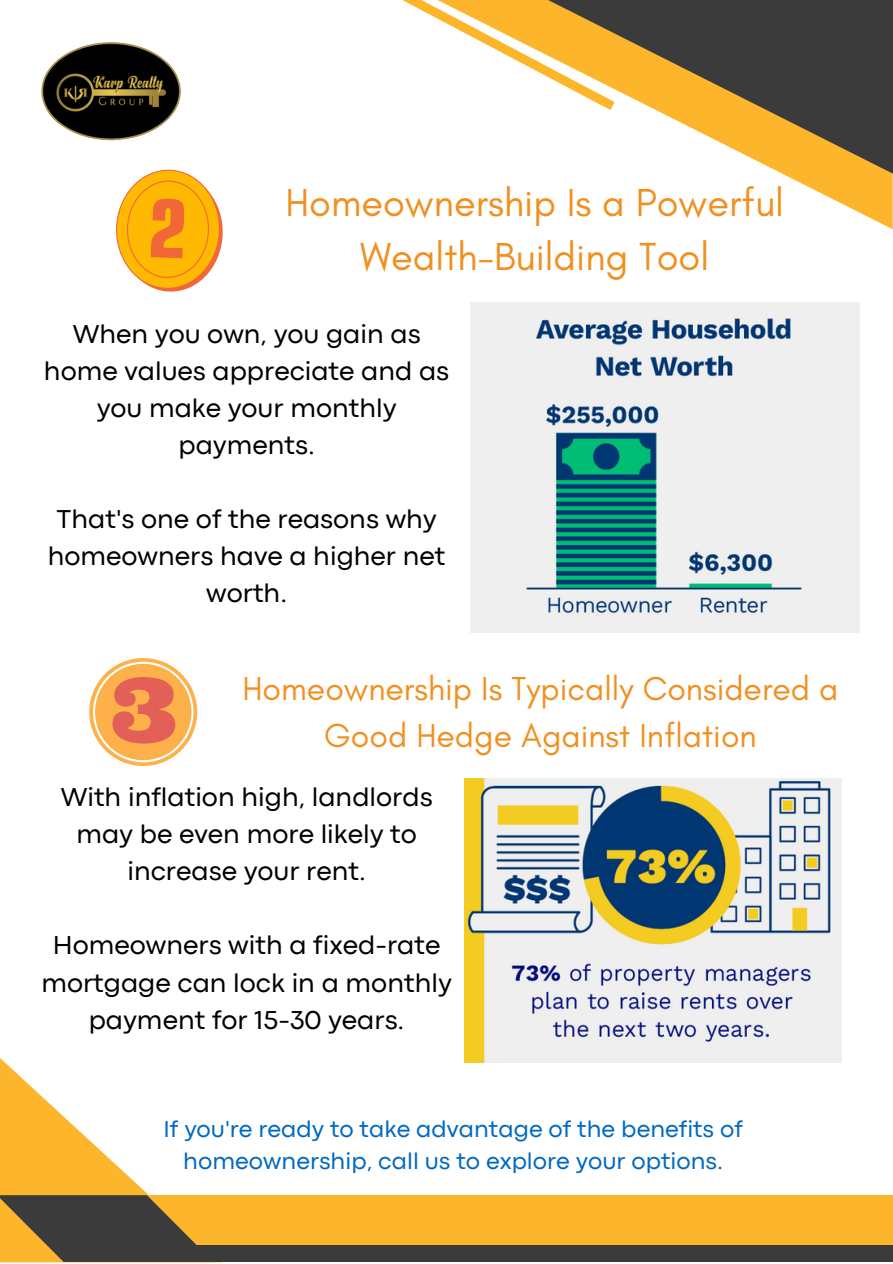
<style>
.page{position:relative;width:893px;height:1264px;background:#fff}
.page>*{position:absolute;margin:0;border:0;box-sizing:border-box;transform-origin:0 0}
.t1{font:39.75px/54.6px "Glacial Indifference";color:#f19020;text-align:center}
.t2{font:33.75px/47.2px "Glacial Indifference";color:#f19020;text-align:center}
.t3{font:27px/37px "Codec Pro";color:#000;text-align:center}
.t4{font:24px/32.5px "Codec Pro";color:#0269c0;text-align:center}
</style>
<div class="page">
<svg style="left:791px;top:178px;width:101px;height:51px"></svg>
<svg style="left:624px;top:0;width:268px;height:178px;background:#8a7753"></svg>
<svg style="left:402px;top:0;width:222px;height:110px"></svg>
<svg style="left:0;top:1058px;width:149px;height:137px"></svg>
<div style="left:89px;top:1195px;width:803px;height:67px;background:#fdb62c"></div>
<div style="left:89px;top:1244px;width:803px;height:17px;background:#3b3b3b"></div>
<svg style="left:0;top:1195px;width:214px;height:67px"></svg>
<img style="left:41px;top:42px;width:140px;height:99px">
<svg style="left:116px;top:169px;width:107px;height:123px"></svg>
<img style="left:470px;top:303px;width:389px;height:329px">
<svg style="left:89px;top:658px;width:108px;height:108px"></svg>
<img style="left:464px;top:778px;width:377px;height:283px">
<h1 class="t1" style="left:285px;top:174px;width:500px">Homeownership Is a Powerful<br>Wealth-Building Tool</h1>
<p class="t3" style="left:44px;top:317px;width:407px">When you own, you gain as home values appreciate and as you make your monthly payments.</p>
<p class="t3" style="left:48px;top:502px;width:399px">That's one of the reasons why homeowners have a higher net worth.</p>
<p class="t2" style="left:242px;top:664px;width:597px">Homeownership Is Typically Considered a<br>Good Hedge Against Inflation</p>
<p class="t3" style="left:61px;top:780px;width:373px">With inflation high, landlords may be even more likely to increase your rent.</p>
<p class="t3" style="left:41px;top:928px;width:412px">Homeowners with a fixed-rate mortgage can lock in a monthly payment for 15-30 years.</p>
<p class="t4" style="left:163px;top:1114px;width:580px">If you're ready to take advantage of the benefits of homeownership, call us to explore your options.</p>
</div>
